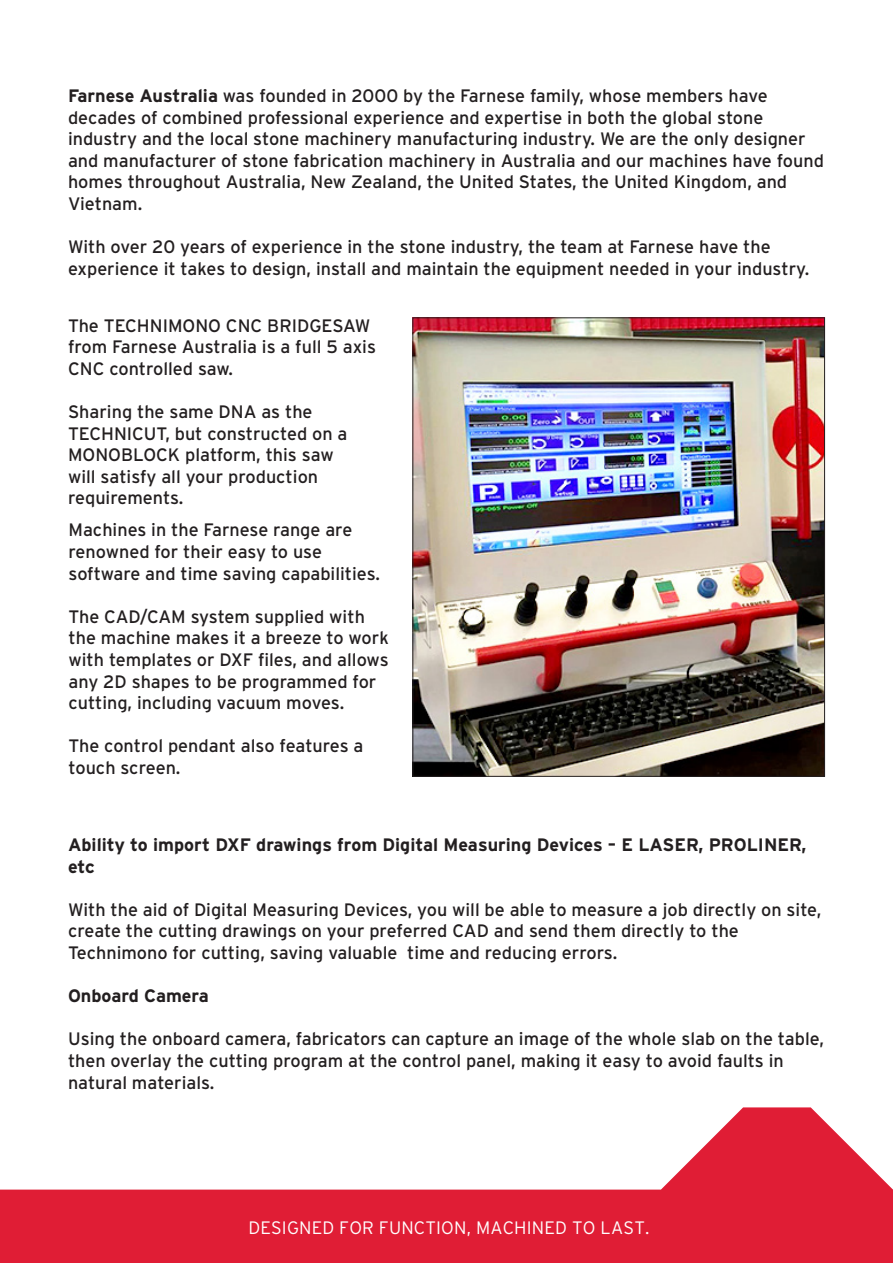
<style>
.page{position:relative;width:893px;height:1263px;background:#fff}
.page>*{position:absolute;margin:0;border:0;box-sizing:border-box;transform-origin:0 0}
.t1{font:18px/21.6px "Interstate";color:#231f20}
.t2{font:700 18px/21.6px "Interstate";color:#231f20}
.t3{font:300 18px "Interstate";letter-spacing:.01em;color:#fff}
.s1{font-weight:700}
</style>
<div class="page">
<svg style="left:0;top:1107px;width:893px;height:156px;fill:#e01d35"></svg>
<img style="left:414px;top:319px;width:409px;height:456px">
<p class="t1" style="left:68px;top:85px;width:757px"><span class="s1">Farnese Australia</span> was founded in 2000 by the Farnese family, whose members have decades of combined professional experience and expertise in both the global stone industry and the local stone machinery manufacturing industry. We are the only designer and manufacturer of stone fabrication machinery in Australia and our machines have found homes throughout Australia, New Zealand, the United States, the United Kingdom, and Vietnam.</p>
<p class="t1" style="left:68px;top:236px;width:743px">With over 20 years of experience in the stone industry, the team at Farnese have the experience it takes to design, install and maintain the equipment needed in your industry.</p>
<p class="t1" style="left:68px;top:314px;width:309px">The TECHNIMONO CNC BRIDGESAW from Farnese Australia is a full 5 axis<br>CNC controlled saw.</p>
<p class="t1" style="left:68px;top:401px;width:281px">Sharing the same DNA as the<br>TECHNICUT, but constructed on a<br>MONOBLOCK platform, this saw will satisfy all your production requirements.</p>
<p class="t1" style="left:69px;top:519px;width:285px">Machines in the Farnese range are</p>
<p class="t1" style="left:69px;top:541px;width:255px">renowned for their easy to use</p>
<p class="t1" style="left:69px;top:562px;width:313px">software and time saving capabilities.</p>
<p class="t1" style="left:69px;top:606px;width:298px">The CAD/CAM system supplied with</p>
<p class="t1" style="left:69px;top:627px;width:322px">the machine makes it a breeze to work with templates or DXF files, and allows any 2D shapes to be programmed for cutting, including vacuum moves.</p>
<p class="t1" style="left:69px;top:735px;width:296px">The control pendant also features a touch screen.</p>
<p class="t2" style="left:68px;top:834px;width:740px">Ability to import DXF drawings from Digital Measuring Devices – E LASER, PROLINER, etc</p>
<p class="t1" style="left:68px;top:898px;width:755px">With the aid of Digital Measuring Devices, you will be able to measure a job directly on site, create the cutting drawings on your preferred CAD and send them directly to the</p>
<p class="t1" style="left:68px;top:942px;width:551px">Technimono for cutting, saving valuable time and reducing errors.</p>
<p class="t2" style="left:68px;top:985px;width:142px">Onboard Camera</p>
<p class="t1" style="left:68px;top:1028px;width:757px">Using the onboard camera, fabricators can capture an image of the whole slab on the table, then overlay the cutting program at the control panel, making it easy to avoid faults in natural materials.</p>
<p class="t3" style="left:248px;top:1217px;width:403px">DESIGNED FOR FUNCTION, MACHINED TO LAST.</p>
</div>
